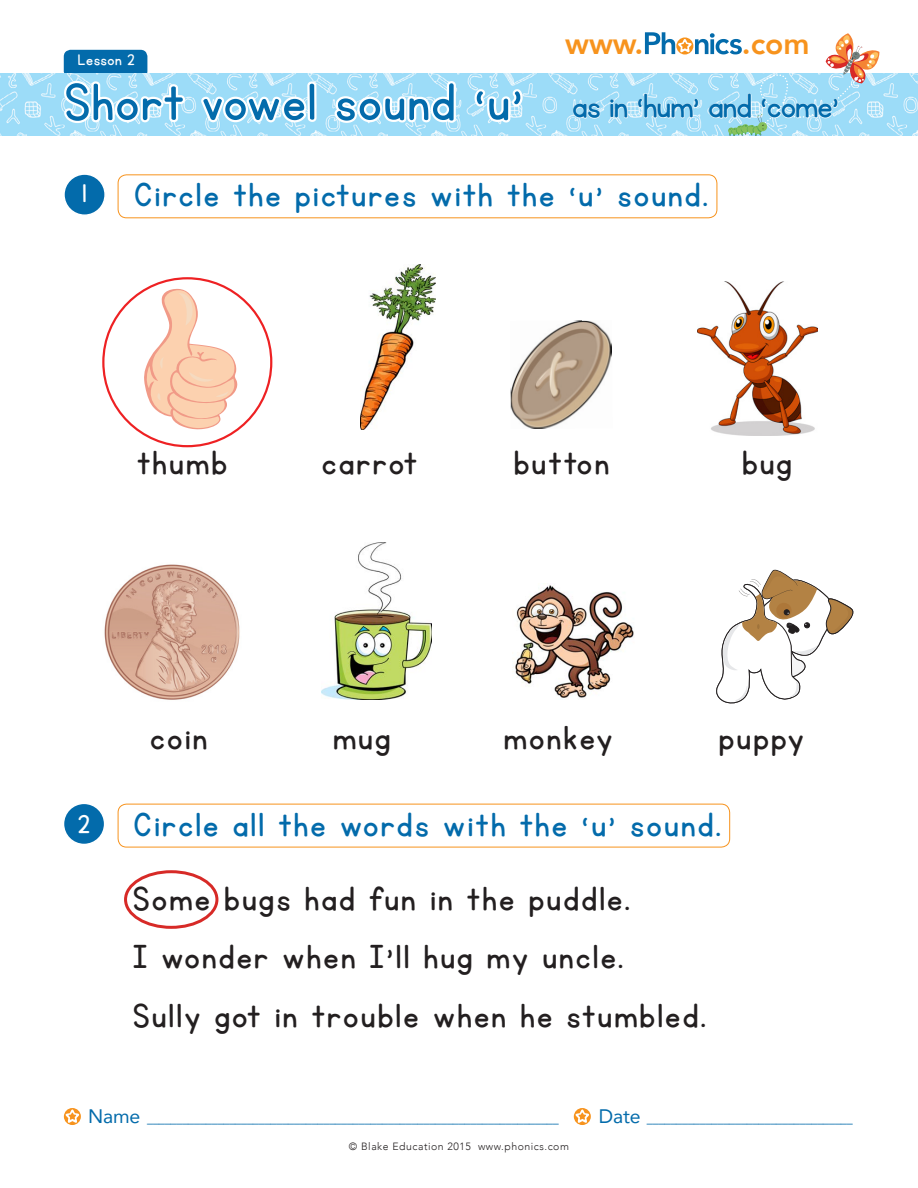
<style>
.page{position:relative;width:918px;height:1188px;background:#fff}
.page>*{position:absolute;margin:0;border:0;box-sizing:border-box;transform-origin:0 0}
.t1{font:60px "KG Primary Penmanship 2";letter-spacing:-.01em;color:#036bab}
.Text_Body{font:39px "KG Primary Penmanship 2";letter-spacing:.02em;color:#231f20}
.Text_Heading{font:39px "KG Primary Penmanship 2";letter-spacing:.02em;color:#036bab}
.Text_Body_Centered{font:39px "KG Primary Penmanship 2";letter-spacing:.02em;color:#231f20}
.t2{font:800 30px "Avenir";color:#f7931d}
.Text_Numbers{font:30px "KG Primary Penmanship 2";color:#fff}
.t3{font:18px "KG Primary Penmanship 2";letter-spacing:-.01em;color:#fff}
.t4{font:12px "Avenir";color:#036bab}
.t5{font:300 10.5px "Avenir";letter-spacing:.05em;color:#231f20}
.s1{font-size:39px}
.s2{font-size:19.5px}
</style>
<div class="page">
<div style="left:64px;top:50px;width:83px;height:28px;background:#036bab;border-radius:7px"></div>
<div style="left:64px;top:1108px;width:17px;height:17px;background:#f7931d;border-radius:50%"></div>
<svg style="left:65px;top:1109px;width:15px;height:14px"></svg>
<div style="left:574px;top:1108px;width:17px;height:17px;background:#f7931d;border-radius:50%"></div>
<svg style="left:575px;top:1109px;width:15px;height:14px"></svg>
<img style="left:0;top:73px;width:918px;height:63px">
<div style="left:64px;top:803px;width:41px;height:41px;background:#036bab;border-radius:50%"></div>
<div style="left:63px;top:803px;width:42px;height:42px;border:2px solid #fff;border-radius:50%"></div>
<div style="left:64px;top:174px;width:41px;height:41px;background:#036bab;border-radius:50%"></div>
<div style="left:63px;top:173px;width:43px;height:43px;border:2px solid #fff;border-radius:50%"></div>
<div style="left:118px;top:174px;width:599px;height:44px;border:1px solid #f7931d;border-radius:9px"></div>
<div style="left:118px;top:804px;width:612px;height:43px;border:1px solid #f7931d;border-radius:9px"></div>
<div style="left:124px;top:870px;width:94px;height:59px;border:3px solid #d72a27;border-radius:50%"></div>
<svg style="left:144px;top:289px;width:93px;height:140px"></svg>
<img style="left:360px;top:264px;width:76px;height:165px">
<img style="left:510px;top:320px;width:102px;height:109px">
<img style="left:697px;top:281px;width:121px;height:155px">
<img style="left:104px;top:564px;width:136px;height:136px">
<img style="left:321px;top:543px;width:110px;height:156px">
<img style="left:515px;top:585px;width:119px;height:113px">
<svg style="left:716px;top:569px;width:137px;height:135px"></svg>
<svg style="left:60px;top:78px;width:129px;height:48px"></svg>
<svg style="left:197px;top:78px;width:123px;height:48px"></svg>
<svg style="left:331px;top:73px;width:129px;height:54px"></svg>
<svg style="left:471px;top:73px;width:55px;height:53px"></svg>
<svg style="left:572px;top:103px;width:29px;height:16px"></svg>
<svg style="left:610px;top:99px;width:18px;height:20px"></svg>
<svg style="left:637px;top:32px;width:243px;height:104px"></svg>
<h3 class="t3" style="left:78px;top:51px;width:59px">Lesson 2</h3>
<h3 class="t2" style="left:565px;top:21px;width:80px">www.</h3>
<h3 class="t2" style="left:742px;top:21px;width:69px">.com</h3>
<h1 class="t1" style="left:64px;top:73px;width:778px">Short vowel sound ‘u’ <span class="s1">as in ‘hum’ and ‘come’</span></h1>
<p class="Text_Numbers" style="left:82px;top:179px;width:7px">1</p>
<p class="Text_Heading" style="left:133px;top:175px;width:577px">Circle the pictures with the ‘u’ sound.</p>
<p class="Text_Body_Centered" style="left:136px;top:444px;width:93px">thumb</p>
<p class="Text_Body_Centered" style="left:321px;top:444px;width:98px">carrot</p>
<p class="Text_Body_Centered" style="left:513px;top:444px;width:98px">button</p>
<p class="Text_Body_Centered" style="left:741px;top:444px;width:53px">bug</p>
<p class="Text_Numbers" style="left:77px;top:810px;width:14px">2</p>
<p class="Text_Body_Centered" style="left:149px;top:719px;width:60px">coin</p>
<p class="Text_Body_Centered" style="left:332px;top:719px;width:60px">mug</p>
<p class="Text_Body_Centered" style="left:503px;top:719px;width:112px">monkey</p>
<p class="Text_Body_Centered" style="left:718px;top:719px;width:88px">puppy</p>
<p class="Text_Heading" style="left:133px;top:805px;width:590px">Circle all the words with the ‘u’ sound.</p>
<p class="Text_Body" style="left:132px;top:880px;width:500px">Some bugs had fun in the puddle.</p>
<p class="Text_Body" style="left:132px;top:938px;width:493px">I wonder when I’ll hug my uncle.</p>
<p class="Text_Body" style="left:132px;top:997px;width:575px">Sully got in trouble when he stumbled.</p>
<p class="t4" style="left:88px;top:1109px;width:472px"><span class="s2">Name</span> ______________________________________________________________________</p>
<p class="t4" style="left:599px;top:1109px;width:256px"><span class="s2">Date</span> ___________________________________</p>
<p class="t5" style="left:349px;top:1140px;width:222px">© Blake Education 2015 www.phonics.com</p>
</div>
